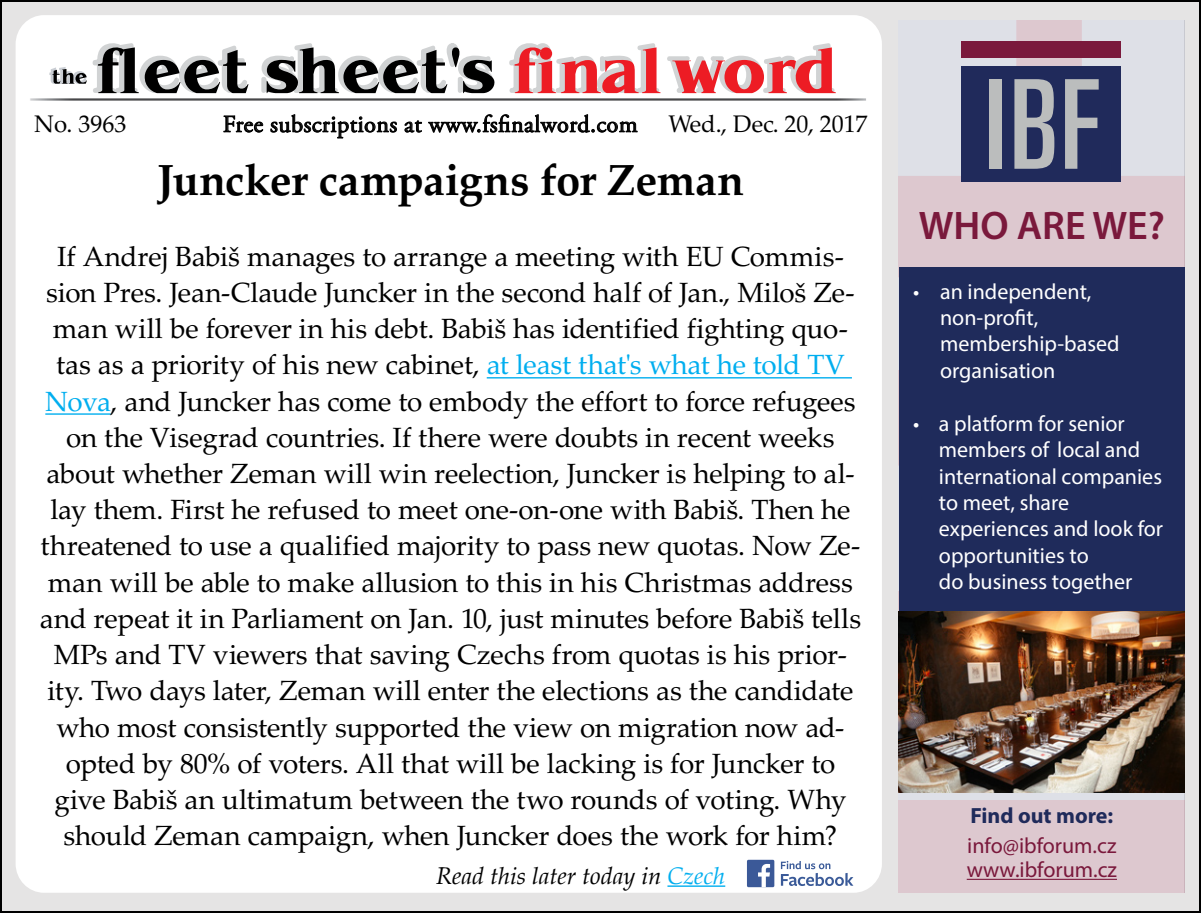
<style>
.page{position:relative;width:1201px;height:913px;background:#fff}
.page>*{position:absolute;margin:0;border:0;box-sizing:border-box;transform-origin:0 0}
.t1{font:700 43.6px "Palatino LTCE";letter-spacing:-.01em;color:#000}
.t2{font:600 40px "Myriad Pro";color:#7a193c}
.t3{font:27.8px/36.2px "Palatino LTCE";letter-spacing:-.01em;color:#000;text-align:center}
.t4{font:24px "Adobe Garamond Pro";letter-spacing:.02em;color:#000}
.t5{font:italic 24px "Palatino";color:#000}
.t6{font:24px "Palatino LTCE";letter-spacing:-.005em;color:#000}
.t7{font:22px/26.4px "Myriad Pro";color:#fff}
.t8{font:22px/24px "Myriad Pro";color:#7a193c}
.t9{font:700 22px "Myriad Pro";color:#1f2b5b}
.s1{color:#00aeef}
</style>
<div class="page">
<div style="left:1px;top:1px;width:1198px;height:910px;background:#e5e4e4"></div>
<div style="left:16px;top:15px;width:865px;height:877px;background:#fff;border-radius:29px"></div>
<svg style="left:223px;top:115px;width:40px;height:17px"></svg>
<svg style="left:270px;top:114px;width:127px;height:24px"></svg>
<svg style="left:404px;top:120px;width:18px;height:13px"></svg>
<svg style="left:428px;top:114px;width:209px;height:19px"></svg>
<img style="left:30px;top:98px;width:836px;height:3px">
<svg style="left:49px;top:43px;width:446px;height:50px"></svg>
<svg style="left:509px;top:43px;width:326px;height:50px"></svg>
<hr style="left:486px;top:377px;width:365px;height:1px;background:#00aeef">
<hr style="left:45px;top:413px;width:66px;height:1px;background:#00aeef">
<hr style="left:667px;top:885px;width:58px;height:1px;background:#00aeef">
<svg style="left:780px;top:861px;width:73px;height:24px"></svg>
<div style="left:746px;top:859px;width:28px;height:27px;background:#3b5998;border-radius:2px"></div>
<svg style="left:758px;top:864px;width:12px;height:22px"></svg>
<div style="left:898px;top:799px;width:285px;height:93px;background:#ddc8cf"></div>
<svg style="left:898px;top:21px;width:285px;height:246px;fill:#ddc8cf"></svg>
<div style="left:961px;top:66px;width:159px;height:115px;background:#202a5b"></div>
<div style="left:961px;top:41px;width:159px;height:17px;background:#7a193c"></div>
<div style="left:988px;top:79px;width:13px;height:90px;background:#bbbdbd"></div>
<svg style="left:1014px;top:79px;width:40px;height:90px"></svg>
<svg style="left:1065px;top:79px;width:33px;height:90px"></svg>
<div style="left:898px;top:267px;width:285px;height:515px;background:#1f2b5b"></div>
<hr style="left:966px;top:878px;width:150px;height:1px;background:#7a193c">
<img style="left:898px;top:611px;width:285px;height:181px">
<p class="t6" style="left:34px;top:110px;width:94px">No. 3963</p>
<p class="t4" style="left:223px;top:110px;width:416px">Free subscriptions at www.fsfinalword.com</p>
<p class="t6" style="left:668px;top:110px;width:200px">Wed., Dec. 20, 2017</p>
<p class="t1" style="left:157px;top:155px;width:588px">Juncker campaigns for Zeman</p>
<p class="t3" style="left:40px;top:238px;width:822px">If Andrej Babiš manages to arrange a meeting with EU Commis&shy;sion Pres. Jean-Claude Juncker in the second half of Jan., Miloš Ze&shy;man will be forever in his debt. Babiš has identified fighting quo&shy;tas as a priority of his new cabinet, <span class="s1">at least that's what he told TV Nova</span>, and Juncker has come to embody the effort to force refugees on the Visegrad countries. If there were doubts in recent weeks about whether Zeman will win reelection, Juncker is helping to al&shy;lay them. First he refused to meet one-on-one with Babiš. Then he threatened to use a qualified majority to pass new quotas. Now Ze&shy;man will be able to make allusion to this in his Christmas address and repeat it in Parliament on Jan. 10, just minutes before Babiš tells MPs and TV viewers that saving Czechs from quotas is his prior&shy;ity. Two days later, Zeman will enter the elections as the candidate who most consistently supported the view on migration now ad&shy;opted by 80% of voters. All that will be lacking is for Juncker to give Babiš an ultimatum between the two rounds of voting. Why should Zeman campaign, when Juncker does the work for him?</p>
<p class="t5" style="left:436px;top:855px;width:291px">Read this later today in <span class="s1">Czech</span></p>
<h2 class="t2" style="left:918px;top:200px;width:248px">WHO ARE WE?</h2>
<p class="t7" style="left:939px;top:277px;width:181px;text-indent:-27px">• an independent, non-profit, membership-based organisation</p>
<p class="t7" style="left:938px;top:409px;width:226px;text-indent:-26px">• a platform for senior members of local and international companies to meet, share experiences and look for opportunities to<br>do business together</p>
<p class="t9" style="left:970px;top:801px;width:144px">Find out more:</p>
<p class="t8" style="left:966px;top:833px;width:152px">info@ibforum.cz www.ibforum.cz</p>
</div>
